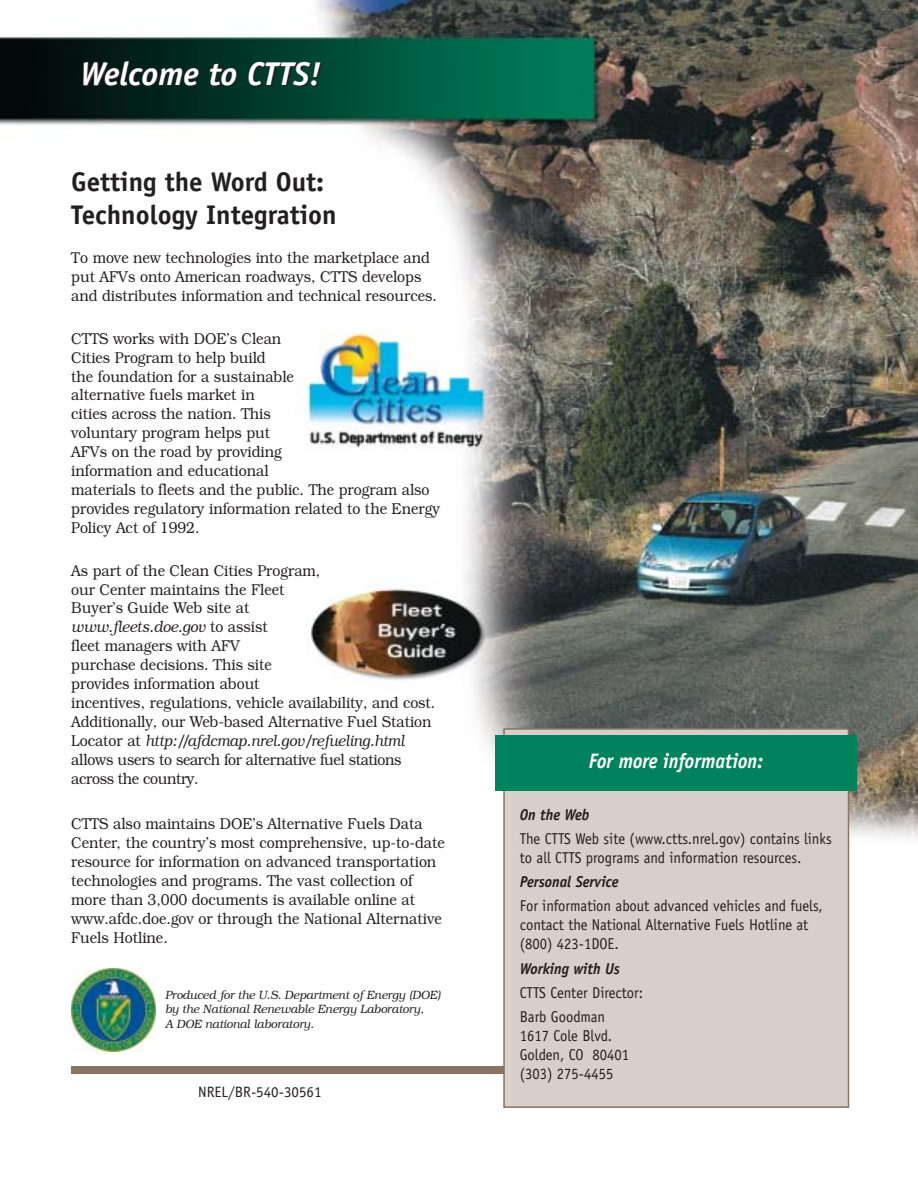
<style>
.page{position:relative;width:918px;height:1188px;background:#fff}
.page>*{position:absolute;margin:0;border:0;box-sizing:border-box;transform-origin:0 0}
.t1{font:italic 700 33px "Officina Sans";color:#fff}
.t2{font:700 27px/32.4px "Officina Sans";color:#231f20}
.t3{font:italic 700 21px "Officina Sans";color:#fff;scale:.9 1}
.t4{font:300 15.75px/18.9px "Bookman";color:#231f20;scale:.9 1}
.t5{font:15.75px/24.3px "Officina Sans";color:#231f20;scale:.93 1}
.t6{font:15px "Officina Sans";color:#231f20}
.t7{font:italic 300 12px/14.4px "Bookman";color:#231f20;scale:.96 1}
.s1{color:#231f20}
.s2{font-style:italic}
.s3{font-weight:700;font-style:italic}
</style>
<div class="page">
<img style="left:0;top:0;width:918px;height:858px">
<div style="left:71px;top:1066px;width:447px;height:8px;background:#887465"></div>
<div style="left:504px;top:729px;width:344px;height:378px;background:#d7cfc9"></div>
<div style="left:503px;top:728px;width:346px;height:380px;border:2px solid #887465"></div>
<div style="left:495px;top:736px;width:362px;height:54px;background:#00835c"></div>
<img style="left:71px;top:968px;width:84px;height:84px">
<h1 class="t1" style="left:80px;top:61px;width:242px">W<span class="s1">elcome t</span>o CTTS!</h1>
<h2 class="t2" style="left:71px;top:168px;width:267px">Getting the Word Out:<br>Technology Integration</h2>
<p class="t4" style="left:71px;top:250px;width:408px">To move new technologies into the marketplace and put AFVs onto American roadways, CTTS develops and distributes information and technical resources.</p>
<p class="t4" style="left:71px;top:330px;width:411px">CTTS works with DOE’s Clean<br>Cities Program to help build<br>the foundation for a sustainable<br>alternative fuels market in<br>cities across the nation. This<br>voluntary program helps put<br>AFVs on the road by providing<br>information and educational<br>materials to fleets and the public. The program also provides regulatory information related to the Energy<br>Policy Act of 1992.</p>
<p class="t4" style="left:71px;top:562px;width:406px">As part of the Clean Cities Program,<br>our Center maintains the Fleet<br>Buyer’s Guide Web site at<br><span class="s2">www.fleets.doe.gov</span> to assist<br>fleet managers with AFV<br>purchase decisions. This site<br>provides information about<br>incentives, regulations, vehicle availability, and cost.</p>
<p class="t4" style="left:71px;top:713px;width:402px">Additionally, our Web-based Alternative Fuel Station Locator at <span class="s2">http://afdcmap.nrel.gov/refueling.html </span>allows users to search for alternative fuel stations across the country.</p>
<p class="t4" style="left:71px;top:816px;width:417px">CTTS also maintains DOE’s Alternative Fuels Data Center, the country’s most comprehensive, up-to-date resource for information on advanced transportation technologies and programs. The vast collection of more than 3,000 documents is available online at www.afdc.doe.gov or through the National Alternative Fuels Hotline.</p>
<p class="t5" style="left:520px;top:804px;width:337px"><span class="s3">On the Web<br></span>The CTTS Web site (www.ctts.nrel.gov) contains links</p>
<p class="t3" style="left:589px;top:753px;width:195px">For more information:</p>
<p class="t5" style="left:520px;top:847px;width:327px">to all CTTS programs and information resources.<br><span class="s3">Personal Service<br></span>For information about advanced vehicles and fuels,</p>
<p class="t5" style="left:520px;top:917px;width:312px;line-height:18.9px">contact the National Alternative Fuels Hotline at (800) 423-1DOE.</p>
<p class="t5" style="left:520px;top:957px;width:134px"><span class="s3">Working with Us<br></span>CTTS Center Director:<br>Barb Goodman</p>
<p class="t5" style="left:520px;top:1028px;width:102px;line-height:18.9px">1617 Cole Blvd.<br>Golden, CO (303) 275-4455</p>
<p class="t7" style="left:165px;top:988px;width:289px">Produced for the U.S. Department of Energy (DOE) by the National Renewable Energy Laboratory,<br>A DOE national laboratory.</p>
<p class="t5" style="left:592px;top:1044px;width:41px">80401</p>
<p class="t6" style="left:198px;top:1086px;width:125px">NREL/BR-540-30561</p>
</div>
